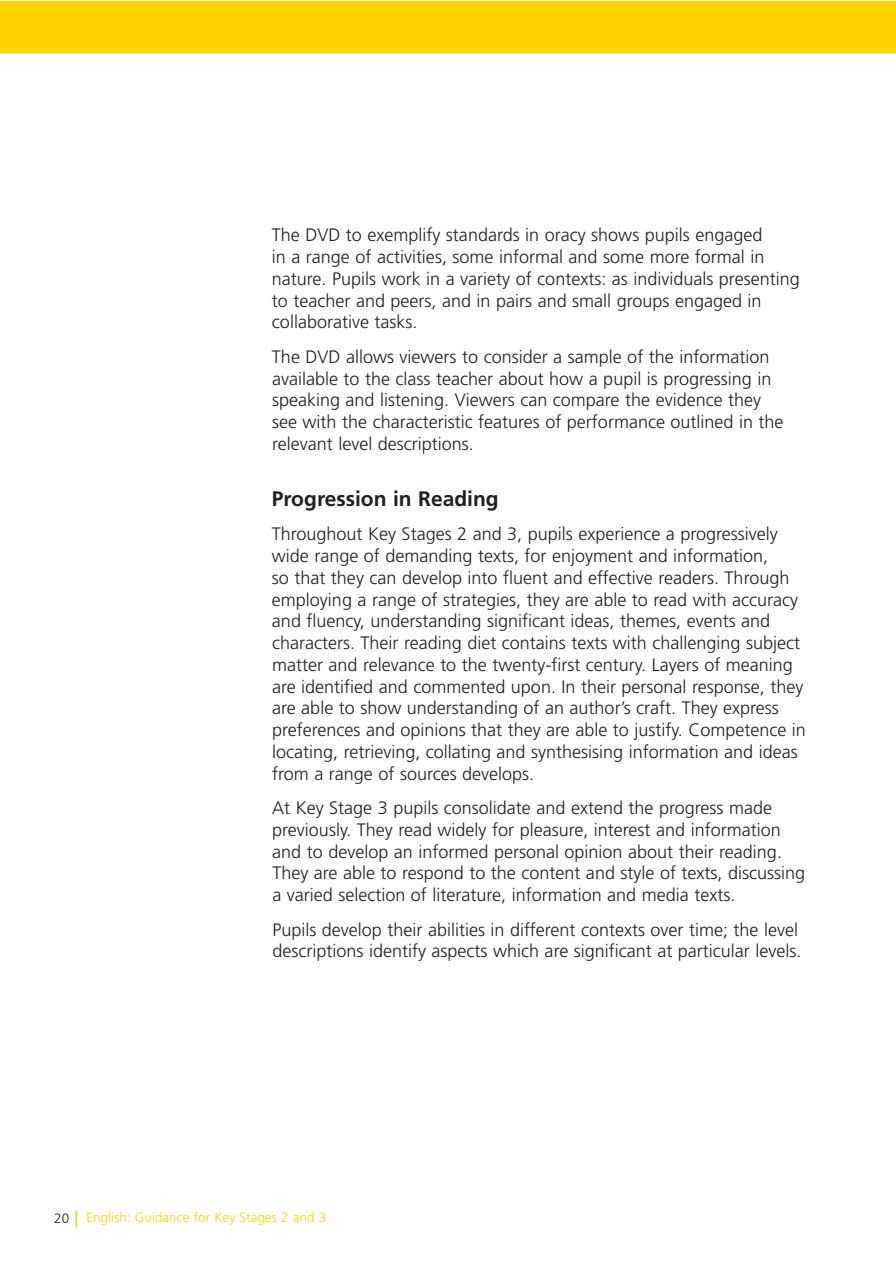
<style>
.page{position:relative;width:896px;height:1264px;background:#fff}
.page>*{position:absolute;margin:0;border:0;box-sizing:border-box;transform-origin:0 0}
.t1{font:700 21px "Frutiger";color:#231f20}
.t2{font:300 18px/21.8px "Frutiger";color:#231f20}
.t3{font:300 13.5px "Frutiger";color:#ffd200}
.t4{font:300 13.5px "Frutiger";color:#231f20}
</style>
<div class="page">
<svg style="left:75px;top:1210px;width:2px;height:17px"></svg>
<div style="left:0;top:1px;width:895px;height:53px;background:#ffd200"></div>
<p class="t2" style="left:272px;top:225px;width:529px">The DVD to exemplify standards in oracy shows pupils engaged<br>in a range of activities, some informal and some more formal in nature. Pupils work in a variety of contexts: as individuals presenting to teacher and peers, and in pairs and small groups engaged in collaborative tasks.</p>
<p class="t2" style="left:272px;top:347px;width:513px">The DVD allows viewers to consider a sample of the information available to the class teacher about how a pupil is progressing in speaking and listening. Viewers can compare the evidence they see with the characteristic features of performance outlined in the relevant level descriptions.</p>
<p class="t1" style="left:272px;top:490px;width:228px">Progression in Reading</p>
<p class="t2" style="left:272px;top:524px;width:535px">Throughout Key Stages 2 and 3, pupils experience a progressively wide range of demanding texts, for enjoyment and information,<br>so that they can develop into fluent and effective readers. Through employing a range of strategies, they are able to read with accuracy and fluency, understanding significant ideas, themes, events and characters. Their reading diet contains texts with challenging subject matter and relevance to the twenty-first century. Layers of meaning are identified and commented upon. In their personal response, they are able to show understanding of an author’s craft. They express preferences and opinions that they are able to justify. Competence in locating, retrieving, collating and synthesising information and ideas from a range of sources develops.</p>
<p class="t2" style="left:272px;top:798px;width:534px">At Key Stage 3 pupils consolidate and extend the progress made previously. They read widely for pleasure, interest and information and to develop an informed personal opinion about their reading.<br>They are able to respond to the content and style of texts, discussing a varied selection of literature, information and media texts.</p>
<p class="t2" style="left:272px;top:919px;width:530px">Pupils develop their abilities in different contexts over time; the level descriptions identify aspects which are significant at particular levels.</p>
<p class="t4" style="left:54px;top:1212px;width:17px">20</p>
<p class="t3" style="left:86px;top:1211px;width:241px">English: Guidance for Key Stages 2 and 3</p>
</div>
